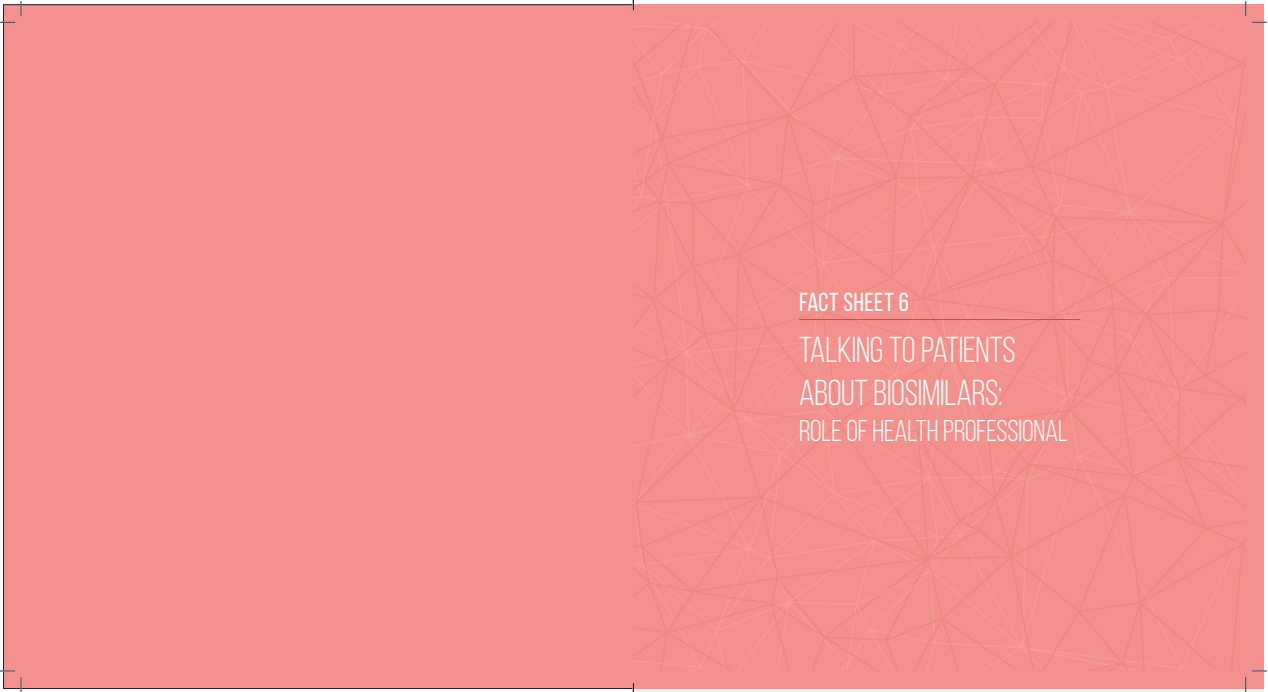
<style>
.page{position:relative;width:1268px;height:692px;background:#fff}
.page>*{position:absolute;margin:0;border:0;box-sizing:border-box;transform-origin:0 0}
.t1{font:36px/43.2px "Bebas Neue";letter-spacing:-.005em;color:#fff}
.t2{font:30px "Bebas Neue";letter-spacing:-.005em;color:#fff}
.t3{font:26px "Bebas Neue";letter-spacing:.015em;color:#fff}
</style>
<div class="page">
<div style="left:3px;top:4px;width:630px;height:684px;background:#f4918e"></div>
<div style="left:633px;top:4px;width:630px;height:684px;background:#f4918e"></div>
<img style="left:633px;top:22px;width:612px;height:648px">
<hr style="left:799px;top:319px;width:280px;height:1px;background:#b34e5e">
<svg style="left:0;top:22px;width:15px;height:1px"></svg>
<svg style="left:1251px;top:22px;width:15px;height:1px"></svg>
<svg style="left:20px;top:1px;width:2px;height:15px"></svg>
<svg style="left:0;top:670px;width:22px;height:21px"></svg>
<svg style="left:1245px;top:1px;width:1px;height:15px"></svg>
<svg style="left:1244px;top:670px;width:22px;height:21px"></svg>
<svg style="left:632px;top:0;width:2px;height:10px"></svg>
<svg style="left:632px;top:682px;width:2px;height:9px"></svg>
<p class="t3" style="left:799px;top:286px;width:111px">FACT SHEET 6</p>
<p class="t1" style="left:799px;top:328px;width:218px">TALKING TO PATIENTS<br>ABOUT BIOSIMILARS:</p>
<p class="t2" style="left:799px;top:413px;width:271px">ROLE OF HEALTH PROFESSIONAL</p>
</div>
